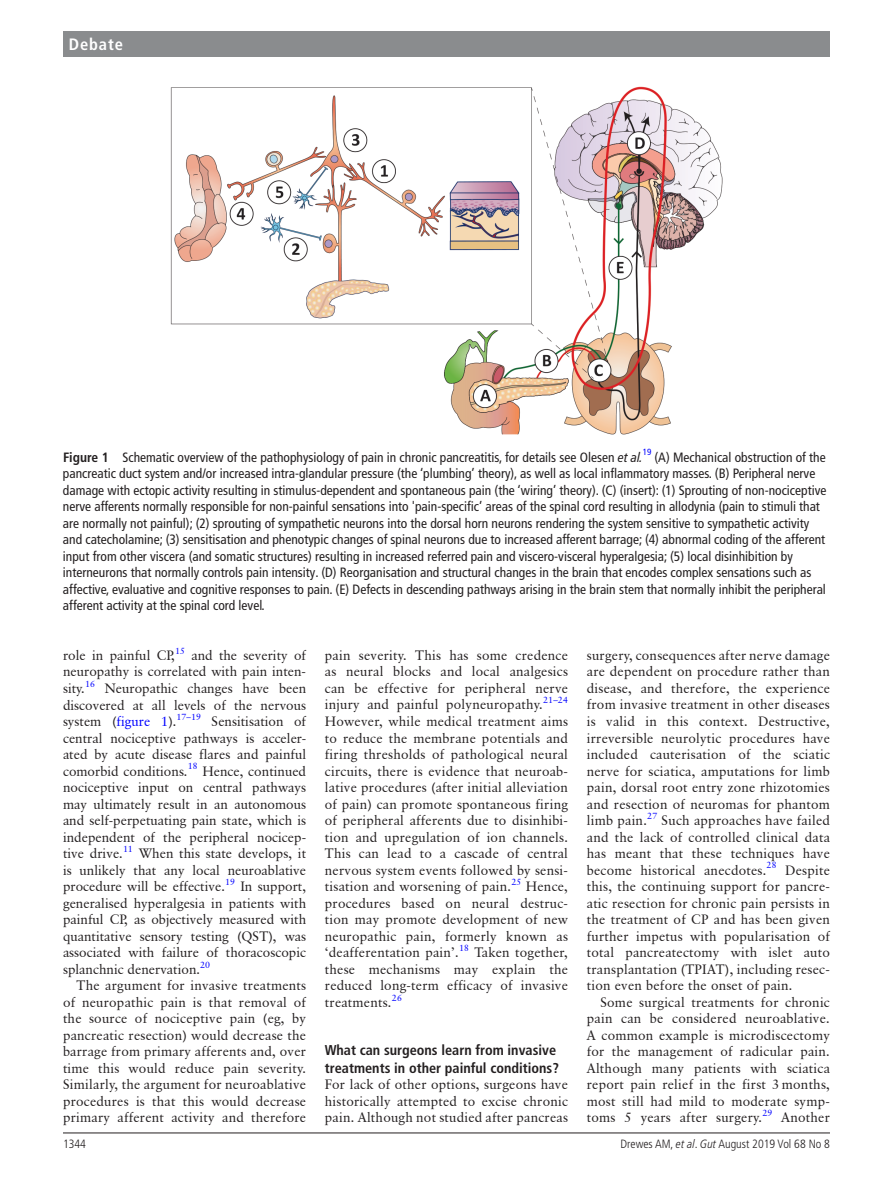
<style>
.page{position:relative;width:893px;height:1191px;background:#fff}
.page>*{position:absolute;margin:0;border:0;box-sizing:border-box;transform-origin:0 0}
.t1{font:700 condensed 16.5px "Frutiger LT Pro";color:#fff}
.t2{font:700 condensed 14.25px/17.2px "Frutiger LT Pro";color:#231f20}
.t3{font:13.5px/16.5px "Classical Garamond BT";letter-spacing:.015em;color:#231f20;text-align:justify}
.t4{font:condensed 13.5px/16.5px "Frutiger LT Pro";color:#231f20}
.t5{font:300 condensed 12px "Frutiger LT Pro";color:#231f20}
.t6{font:9px "Classical Garamond BT";color:#00f}
.s1{font-weight:700}
.s2{font-style:italic}
.s3{color:#00f}
</style>
<div class="page">
<hr style="left:63px;top:1132px;width:767px;height:1px;background:#231f20">
<div style="left:63px;top:31px;width:767px;height:25px;background:#8a8c8e"></div>
<img style="left:170px;top:86px;width:553px;height:349px">
<p class="t1" style="left:69px;top:34px;width:56px">Debate</p>
<p class="t4" style="left:63px;top:449px;width:765px"><span class="s1">Figure 1</span> Schematic overview of the pathophysiology of pain in chronic pancreatitis, for details see Olesen <span class="s2">et al.</span><sup>19</sup> (A) Mechanical obstruction of the pancreatic duct system and/or increased intra-glandular pressure (the ‘plumbing’ theory), as well as local inflammatory masses. (B) Peripheral nerve damage with ectopic activity resulting in stimulus-dependent and spontaneous pain (the ‘wiring’ theory). (C) (insert): (1) Sprouting of non-nociceptive nerve afferents normally responsible for non-painful sensations into 'pain-specific’ areas of the spinal cord resulting in allodynia (pain to stimuli that are normally not painful); (2) sprouting of sympathetic neurons into the dorsal horn neurons rendering the system sensitive to sympathetic activity and catecholamine; (3) sensitisation and phenotypic changes of spinal neurons due to increased afferent barrage; (4) abnormal coding of the afferent input from other viscera (and somatic structures) resulting in increased referred pain and viscero-visceral hyperalgesia; (5) local disinhibition by interneurons that normally controls pain intensity. (D) Reorganisation and structural changes in the brain that encodes complex sensations such as affective, evaluative and cognitive responses to pain. (E) Defects in descending pathways arising in the brain stem that normally inhibit the peripheral afferent activity at the spinal cord level.</p>
<p class="t3" style="left:63px;top:647px;width:114px">role in painful CP,</p>
<p class="t6" style="left:175px;top:645px;width:11px">15</p>
<p class="t3" style="left:63px;top:647px;width:245px;text-indent:128px">and the severity of neuropathy is correlated with pain inten&shy;sity.<sup>16</sup></p>
<p class="t3" style="left:63px;top:680px;width:245px;text-indent:42px">Neuropathic changes have been discovered at all levels of the nervous system (<span class="s3">figure 1</span>).<sup>17–19</sup></p>
<p class="t3" style="left:63px;top:713px;width:245px;text-indent:149px">Sensitisation of central nociceptive pathways is acceler&shy;ated by acute disease flares and painful comorbid conditions.<sup>18</sup> Hence, continued nociceptive input on central pathways may ultimately result in an autonomous and self-perpetuating pain state, which is independent of the peripheral nocicep&shy;tive drive.<sup>11</sup> When this state develops, it is unlikely that any local neuroablative procedure will be effective.<sup>19</sup> In support, generalised hyperalgesia in patients with painful CP, as objectively measured with quantitative sensory testing (QST), was associated with failure of thoracoscopic splanchnic denervation.<sup>20</sup></p>
<p class="t3" style="left:63px;top:977px;width:245px;text-indent:14px">The argument for invasive treatments of neuropathic pain is that removal of the source of nociceptive pain (eg, by pancreatic resection) would decrease the barrage from primary afferents and, over time this would reduce pain severity.<br>Similarly, the argument for neuroablative procedures is that this would decrease primary afferent activity and therefore</p>
<p class="t3" style="left:325px;top:647px;width:245px">pain severity. This has some credence as neural blocks and local analgesics can be effective for peripheral nerve injury and painful polyneuropathy.<sup>21–24<br></sup>However, while medical treatment aims to reduce the membrane potentials and firing thresholds of pathological neural circuits, there is evidence that neuroab&shy;lative procedures (after initial alleviation of pain) can promote spontaneous firing of peripheral afferents due to disinhibi&shy;tion and upregulation of ion channels.<br>This can lead to a cascade of central nervous system events followed by sensi&shy;tisation and worsening of pain.<sup>25</sup> Hence, procedures based on neural destruc&shy;tion may promote development of new neuropathic pain, formerly known as ‘deafferentation pain’.<sup>18</sup> Taken together, these mechanisms may explain the reduced long-term efficacy of invasive treatments.<sup>26</sup></p>
<p class="t2" style="left:325px;top:1041px;width:236px">What can surgeons learn from invasive treatments in other painful conditions?</p>
<p class="t3" style="left:325px;top:1076px;width:245px">For lack of other options, surgeons have historically attempted to excise chronic pain. Although not studied after pancreas</p>
<p class="t3" style="left:587px;top:647px;width:245px">surgery, consequences after nerve damage are dependent on procedure rather than disease, and therefore, the experience from invasive treatment in other diseases is valid in this context. Destructive, irreversible neurolytic procedures have included cauterisation of the sciatic nerve for sciatica, amputations for limb pain, dorsal root entry zone rhizotomies and resection of neuromas for phantom limb pain.<sup>27</sup> Such approaches have failed and the lack of controlled clinical data has meant that these techniques have become historical anecdotes.<sup>28</sup></p>
<p class="t3" style="left:587px;top:861px;width:245px;text-indent:198px">Despite this, the continuing support for pancre&shy;atic resection for chronic pain persists in the treatment of CP and has been given further impetus with popularisation of total pancreatectomy with islet auto transplantation (TPIAT), including resec&shy;tion even before the onset of pain.</p>
<p class="t3" style="left:587px;top:993px;width:245px;text-indent:14px">Some surgical treatments for chronic pain can be considered neuroablative.<br>A common example is microdiscectomy for the management of radicular pain.<br>Although many patients with sciatica report pain relief in the first 3 months, most still had mild to moderate symp&shy;toms 5 years after surgery.<sup>29</sup></p>
<p class="t3" style="left:781px;top:1109px;width:50px">Another</p>
<p class="t5" style="left:63px;top:1136px;width:25px">1344</p>
<p class="t5" style="left:621px;top:1136px;width:211px">Drewes AM, <span class="s2">et al</span>. <span class="s2">Gut</span> August 2019 Vol 68 No 8</p>
</div>
